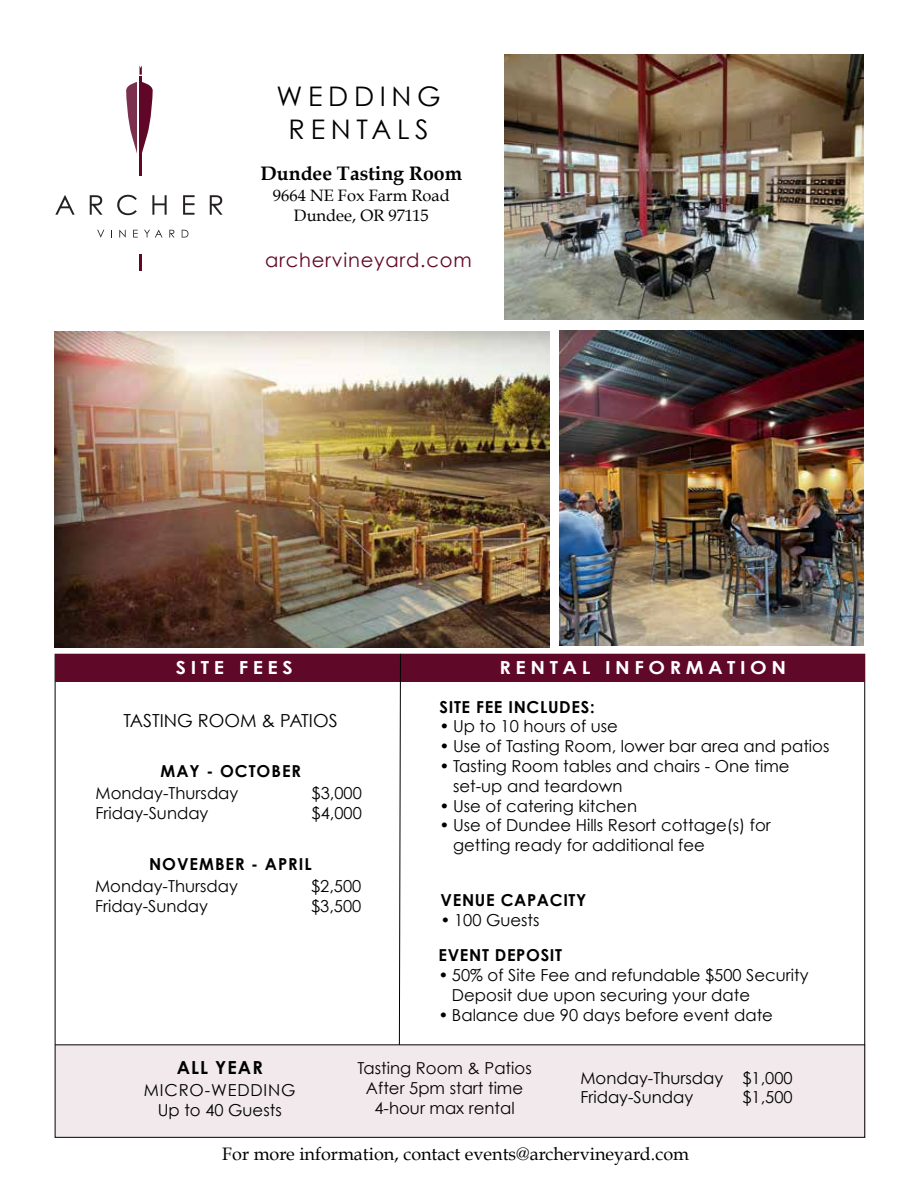
<style>
.page{position:relative;width:918px;height:1188px;background:#fff}
.page>*{position:absolute;margin:0;border:0;box-sizing:border-box;transform-origin:0 0}
.t1{font:27px/32.4px "Century Gothic";letter-spacing:.21em;color:#000;text-align:center}
.t2{font:19.5px "Century Gothic";letter-spacing:.04em;color:#600828}
.t3{font:700 19.5px "Book Antiqua";color:#000}
.t4{font:18px "Book Antiqua";color:#000}
.t5{font:700 18px "Century Gothic";letter-spacing:.23em;color:#fff;scale:1.1 1}
.t6{font:18px "Century Gothic";color:#000}
.t7{font:700 18px "Century Gothic";letter-spacing:.06em;color:#000}
.t8{font:16.5px/19.8px "Century Gothic";color:#000}
.t9{font:700 16.5px "Century Gothic";letter-spacing:.04em;color:#000}
.t10{font:16.5px/19.8px "Book Antiqua";color:#000;text-align:center}
.t11{font:700 16.5px "Century Gothic";letter-spacing:.06em;color:#000}
.t12{font:16.5px/19.8px "Century Gothic";letter-spacing:.05em;color:#000;text-align:center}
</style>
<div class="page">
<img style="left:54px;top:332px;width:495px;height:316px">
<img style="left:560px;top:330px;width:304px;height:316px">
<svg style="left:55px;top:195px;width:20px;height:20px"></svg>
<svg style="left:152px;top:195px;width:15px;height:20px"></svg>
<svg style="left:183px;top:195px;width:12px;height:20px"></svg>
<svg style="left:97px;top:230px;width:7px;height:8px"></svg>
<svg style="left:119px;top:230px;width:7px;height:8px"></svg>
<svg style="left:133px;top:230px;width:5px;height:8px"></svg>
<svg style="left:144px;top:230px;width:19px;height:8px"></svg>
<hr style="left:139px;top:254px;width:3px;height:17px;background:#600728">
<svg style="left:90px;top:195px;width:13px;height:20px"></svg>
<svg style="left:117px;top:195px;width:20px;height:20px"></svg>
<svg style="left:169px;top:230px;width:6px;height:8px"></svg>
<svg style="left:182px;top:230px;width:6px;height:8px"></svg>
<svg style="left:210px;top:195px;width:13px;height:20px"></svg>
<hr style="left:140px;top:76px;width:2px;height:99px;background:#600728">
<svg style="left:126px;top:82px;width:27px;height:72px"></svg>
<svg style="left:140px;top:66px;width:2px;height:9px"></svg>
<img style="left:504px;top:54px;width:360px;height:266px">
<div style="left:55px;top:654px;width:810px;height:28px;background:#600828"></div>
<div style="left:55px;top:1045px;width:810px;height:93px;background:#f1e9ec"></div>
<svg style="left:399px;top:653px;width:2px;height:393px"></svg>
<hr style="left:55px;top:1044px;width:810px;height:1px;background:#000">
<h1 class="t1" style="left:277px;top:80px;width:166px">WEDDING<br>RENTALS</h1>
<p class="t3" style="left:261px;top:160px;width:203px">Dundee Tasting Room</p>
<p class="t10" style="left:273px;top:185px;width:178px">9664 NE Fox Farm Road<br>Dundee, OR 97115</p>
<p class="t2" style="left:265px;top:246px;width:208px">archervineyard.com</p>
<p class="t5" style="left:176px;top:654px;width:108px">SITE FEES</p>
<p class="t5" style="left:500px;top:654px;width:262px">RENTAL INFORMATION</p>
<p class="t6" style="left:124px;top:708px;width:216px">TASTING ROOM &amp; PATIOS</p>
<p class="t11" style="left:161px;top:759px;width:142px">MAY - OCTOBER</p>
<p class="t8" style="left:96px;top:783px;width:144px">Monday-Thursday</p>
<p class="t8" style="left:312px;top:783px;width:52px">$3,000</p>
<p class="t8" style="left:96px;top:803px;width:114px">Friday-Sunday</p>
<p class="t8" style="left:312px;top:803px;width:52px">$4,000</p>
<p class="t11" style="left:149px;top:852px;width:164px">NOVEMBER - APRIL</p>
<p class="t9" style="left:440px;top:694px;width:157px">SITE FEE INCLUDES:</p>
<p class="t8" style="left:440px;top:716px;width:180px">• Up to 10 hours of use</p>
<p class="t8" style="left:440px;top:736px;width:391px">• Use of Tasting Room, lower bar area and patios</p>
<p class="t8" style="left:453px;top:756px;width:338px;text-indent:-13px">• Tasting Room tables and chairs - One time set-up and teardown</p>
<p class="t8" style="left:440px;top:796px;width:199px">• Use of catering kitchen</p>
<p class="t8" style="left:453px;top:815px;width:319px;text-indent:-13px">• Use of Dundee Hills Resort cottage(s) for getting ready for additional fee</p>
<p class="t8" style="left:95px;top:876px;width:144px">Monday-Thursday</p>
<p class="t8" style="left:311px;top:876px;width:52px">$2,500</p>
<p class="t8" style="left:95px;top:896px;width:114px">Friday-Sunday</p>
<p class="t8" style="left:311px;top:896px;width:52px">$3,500</p>
<p class="t9" style="left:441px;top:888px;width:147px">VENUE CAPACITY</p>
<p class="t8" style="left:441px;top:910px;width:101px">• 100 Guests</p>
<p class="t7" style="left:177px;top:1054px;width:88px">ALL YEAR</p>
<p class="t12" style="left:144px;top:1080px;width:153px">MICRO-WEDDING<br>Up to 40 Guests</p>
<p class="t9" style="left:438px;top:943px;width:125px">EVENT DEPOSIT</p>
<p class="t8" style="left:452px;top:965px;width:358px;text-indent:-13px">• 50% of Site Fee and refundable $500 Security<br>Deposit due upon securing your date</p>
<p class="t8" style="left:438px;top:1005px;width:336px">• Balance due 90 days before event date</p>
<p class="t8" style="left:357px;top:1058px;width:176px;text-align:center">Tasting Room &amp; Patios<br>After 5pm start time<br>4-hour max rental</p>
<p class="t8" style="left:580px;top:1067px;width:214px">Monday-Thursday $1,000<br>Friday-Sunday</p>
<p class="t8" style="left:742px;top:1087px;width:52px">$1,500</p>
<p class="t4" style="left:222px;top:1141px;width:468px">For more information, contact events@archervineyard.com</p>
</div>
